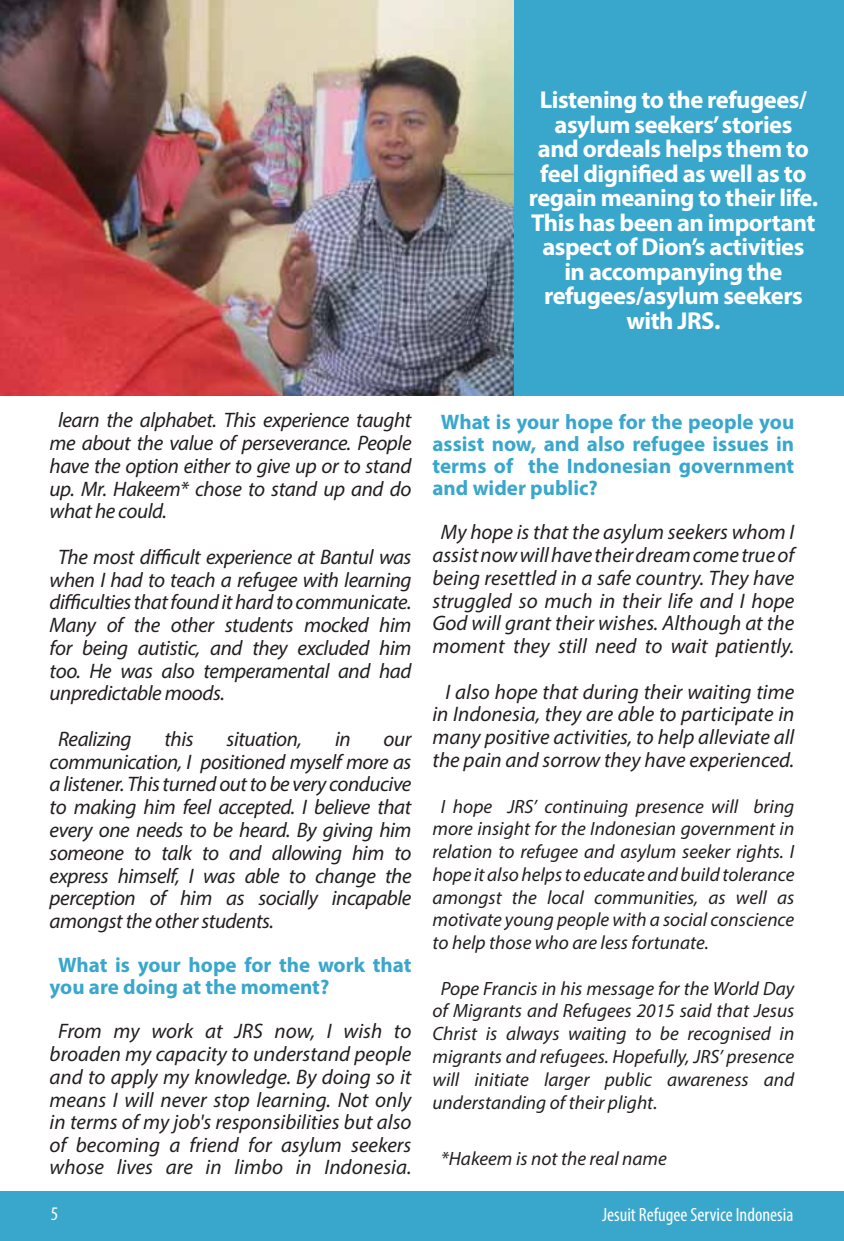
<style>
.page{position:relative;width:844px;height:1241px;background:#fff}
.page>*{position:absolute;margin:0;border:0;box-sizing:border-box;transform-origin:0 0}
.t1{font:700 24.5px/24.5px "Myriad Pro";letter-spacing:-.02em;color:#fff;text-align:center}
.t2{font:italic 21px/22.8px "Myriad Pro";color:#231f20;text-align:justify}
.t3{font:700 21px/21.9px "Myriad Pro";color:#39a7cc;text-align:justify}
.t4{font:italic 21px "Myriad Pro";letter-spacing:-.02em;color:#231f20}
.t5{font:italic 19.25px/22.8px "Myriad Pro";color:#231f20;text-align:justify}
.t6{font:condensed 19.25px "Myriad Pro";color:#fff}
</style>
<div class="page">
<div style="left:0;top:1191px;width:843px;height:49px;background:#39a7cc"></div>
<img style="left:0;top:0;width:514px;height:396px">
<div style="left:514px;top:0;width:329px;height:396px;background:#39a7cc"></div>
<p class="t1" style="left:528px;top:90px;width:290px">Listening to the refugees/ asylum seekers’ stories<br>and ordeals helps them to feel dignified as well as to regain meaning to their life.<br>This has been an important aspect of Dion’s activities<br>in accompanying the refugees/asylum seekers with JRS.</p>
<p class="t2" style="left:50px;top:411px;width:363px;text-indent:8px">learn the alphabet. This experience taught me about the value of perseverance. People have the option either to give up or to stand up. Mr. Hakeem* chose to stand up and do what he could.</p>
<p class="t2" style="left:50px;top:547px;width:363px;text-indent:8px">The most difficult experience at Bantul was when I had to teach a refugee with learning difficulties that found it hard to communicate.<br>Many of the other students mocked him for being autistic, and they excluded him too. He was also temperamental and had unpredictable moods.</p>
<p class="t4" style="left:58px;top:730px;width:75px">Realizing</p>
<p class="t2" style="left:164px;top:729px;width:31px">this</p>
<p class="t4" style="left:226px;top:730px;width:77px">situation,</p>
<p class="t2" style="left:335px;top:729px;width:17px">in</p>
<p class="t2" style="left:50px;top:729px;width:363px;text-indent:334px">our communication, I positioned myself more as a listener. This turned out to be very conducive to making him feel accepted. I believe that every one needs to be heard. By giving him someone to talk to and allowing him to express himself, I was able to change the perception of him as socially incapable amongst the other students.</p>
<p class="t3" style="left:50px;top:955px;width:363px;text-indent:8px">What is your hope for the work that you are doing at the moment?</p>
<p class="t2" style="left:50px;top:1021px;width:363px;text-align:center">From my work at JRS now, I wish to broaden my capacity to understand people and to apply my knowledge. By doing so it means I will never stop learning. Not only in terms of my job's responsibilities but also of becoming a friend for asylum seekers whose lives are in limbo in Indonesia.</p>
<p class="t3" style="left:432px;top:413px;width:363px;text-indent:8px">What is your hope for the people you assist now, and also refugee issues in terms of the Indonesian government and wider public?</p>
<p class="t2" style="left:432px;top:523px;width:363px;text-align:center">My hope is that the asylum seekers whom I assist now will have their dream come true of being resettled in a safe country. They have struggled so much in their life and I hope God will grant their wishes. Although at the moment they still need to wait patiently.</p>
<p class="t2" style="left:432px;top:682px;width:363px;text-indent:13px">I also hope that during their waiting time in Indonesia, they are able to participate in many positive activities, to help alleviate all the pain and sorrow they have experienced.</p>
<p class="t5" style="left:432px;top:796px;width:363px;text-indent:8px">I hope JRS’ continuing presence will bring more insight for the Indonesian government in relation to refugee and asylum seeker rights. I hope it also helps to educate and build tolerance amongst the local communities, as well as motivate young people with a social conscience to help those who are less fortunate.</p>
<p class="t5" style="left:432px;top:978px;width:363px;text-indent:8px">Pope Francis in his message for the World Day of Migrants and Refugees 2015 said that Jesus Christ is always waiting to be recognised in migrants and refugees. Hopefully, JRS’ presence will initiate larger public awareness and understanding of their plight.</p>
<p class="t5" style="left:441px;top:1148px;width:227px">*Hakeem is not the real name</p>
<p class="t6" style="left:51px;top:1206px;width:9px">5</p>
<p class="t6" style="left:602px;top:1207px;width:193px">Jesuit Refugee Service Indonesia</p>
</div>
